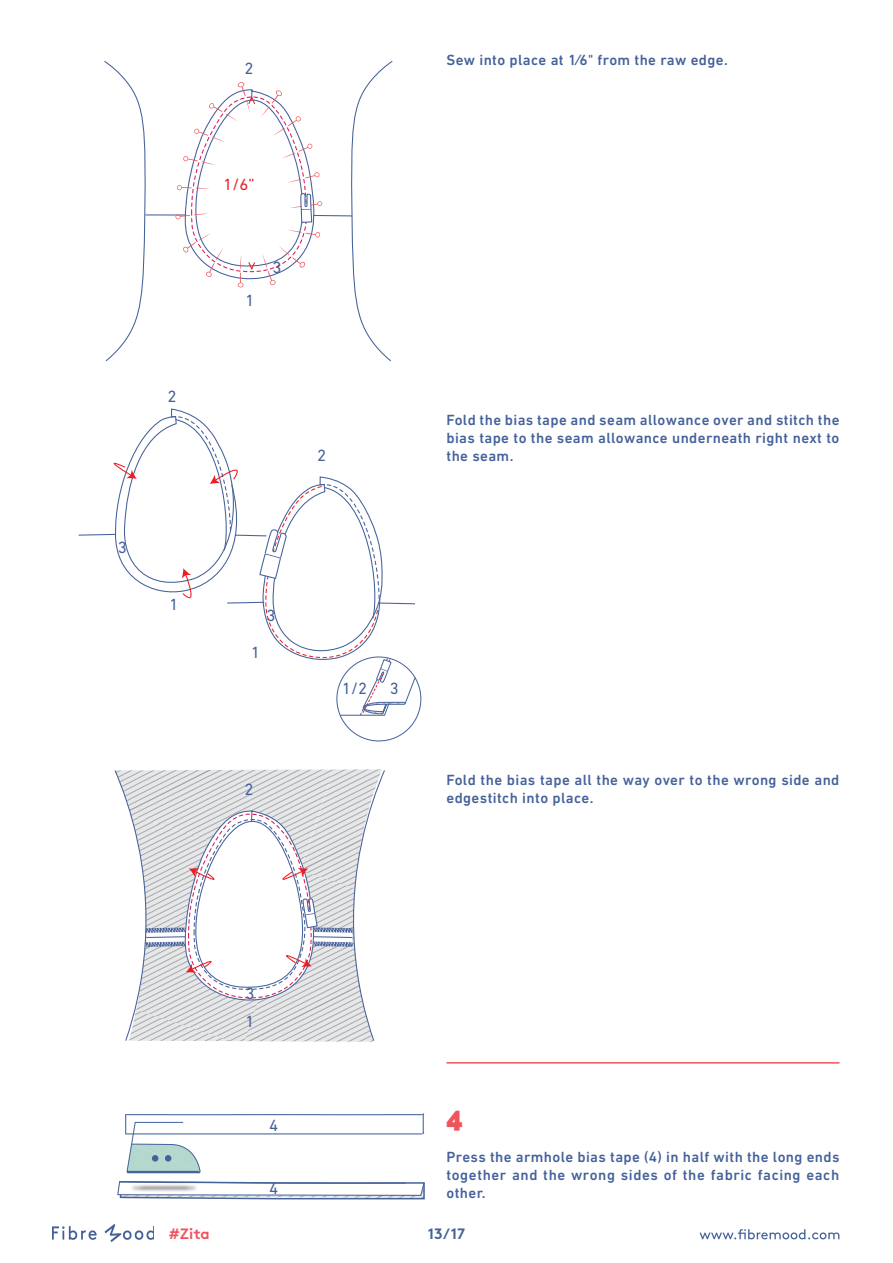
<style>
.page{position:relative;width:893px;height:1263px;background:#fff}
.page>*{position:absolute;margin:0;border:0;box-sizing:border-box;transform-origin:0 0}
.nummer_werkbeschrijv{font:900 28.5px "Raleway";color:#f0545c}
.t1{font:16.5px/28px "DIN Next LT Pro";color:#45619a}
.t2{font:16.5px "DIN Next LT Pro";color:#ea2329}
.Body_Tekst{font:500 15px/18px "DIN Next LT Pro";letter-spacing:.025em;color:#44619a;text-align:justify}
.t3{font:700 15px "Brown";color:#f0545c}
.t4{font:700 15px "Brown";color:#44619a}
</style>
<div class="page">
<svg style="left:699px;top:1229px;width:140px;height:10px"></svg>
<svg style="left:53px;top:1226px;width:33px;height:14px"></svg>
<hr style="left:446px;top:1062px;width:393px;height:1px;background:#f0545c">
<svg style="left:104px;top:61px;width:289px;height:301px"></svg>
<svg style="left:78px;top:408px;width:338px;height:308px"></svg>
<svg style="left:114px;top:769px;width:271px;height:273px"></svg>
<svg style="left:125px;top:1113px;width:300px;height:22px"></svg>
<img style="left:88px;top:1133px;width:161px;height:109px">
<svg style="left:117px;top:1180px;width:308px;height:20px"></svg>
<p class="t1" style="left:167px;top:382px;width:11px">2</p>
<p class="t1" style="left:118px;top:533px;width:11px">3</p>
<p class="t1" style="left:169px;top:590px;width:11px">1</p>
<p class="t1" style="left:245px;top:54px;width:11px">2</p>
<p class="t2" style="left:224px;top:175px;width:32px">1/6”</p>
<p class="t1" style="left:245px;top:286px;width:11px">1</p>
<p class="t1" style="left:272px;top:253px;width:11px">3</p>
<p class="t1" style="left:317px;top:441px;width:11px">2</p>
<p class="Body_Tekst" style="left:446px;top:51px;width:283px">Sew into place at 1/6" from the raw edge.</p>
<p class="Body_Tekst" style="left:446px;top:411px;width:394px">Fold the bias tape and seam allowance over and stitch the bias tape to the seam allowance underneath right next to the seam.</p>
<p class="t1" style="left:251px;top:638px;width:11px">1</p>
<p class="t1" style="left:266px;top:601px;width:11px">3</p>
<p class="t1" style="left:244px;top:775px;width:11px">2</p>
<p class="t1" style="left:342px;top:675px;width:26px">1/2</p>
<p class="t1" style="left:390px;top:674px;width:10px">3</p>
<p class="Body_Tekst" style="left:446px;top:771px;width:394px">Fold the bias tape all the way over to the wrong side and edgestitch into place.</p>
<p class="t1" style="left:245px;top:979px;width:11px">3<br>1</p>
<p class="t1" style="left:269px;top:1111px;width:11px">4</p>
<p class="t1" style="left:269px;top:1175px;width:11px">4</p>
<p class="nummer_werkbeschrijv" style="left:446px;top:1101px;width:18px">4</p>
<p class="Body_Tekst" style="left:446px;top:1148px;width:395px">Press the armhole bias tape (4) in half with the long ends together and the wrong sides of the fabric facing each other.</p>
<p class="t3" style="left:169px;top:1222px;width:42px">#Zita</p>
<p class="t4" style="left:428px;top:1221px;width:39px">13/17</p>
</div>
